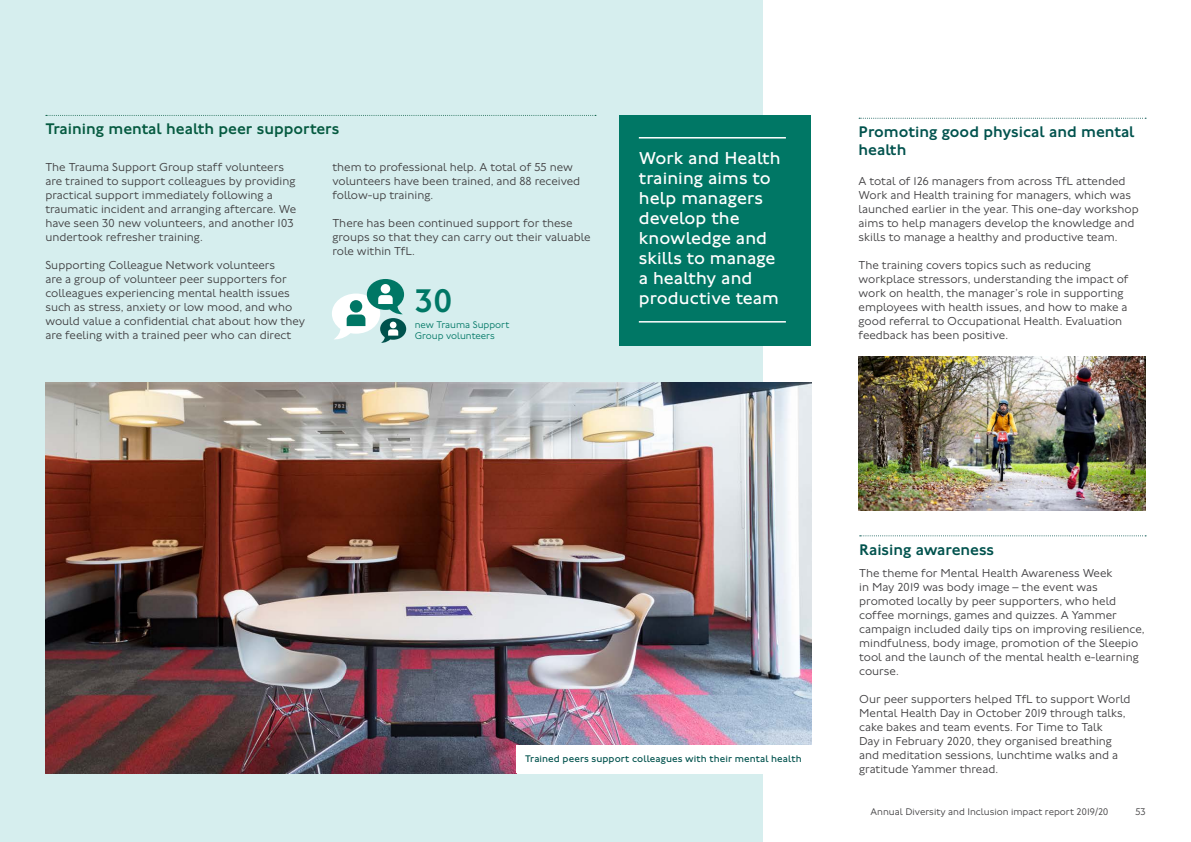
<style>
.page{position:relative;width:1191px;height:842px;background:#fff}
.page>*{position:absolute;margin:0;border:0;box-sizing:border-box;transform-origin:0 0}
.Infographic_Figure_Green_34_36_P{font:500 34px "Johnston 100";color:#007765}
.t1{font:18px/20px "Johnston 100";letter-spacing:.005em;color:#fff}
.Story_Header_16_18_H4{font:500 16px/18px "Johnston 100";color:#00524d}
.Story_Header_16_18_H4-2{font:500 16px "Johnston 100";color:#055a40}
.Body_12_14_P{font:300 12px/14px "Johnston 100";color:#414042}
.PictureCaption_10_12_P{font:10px "Johnston 100";letter-spacing:.01em;color:#00524d}
.t2{font:300 10px "Johnston 100";color:#414042}
.Infographic_Explanation_10_11_P{font:300 10px/11px "Johnston 100";color:#007765}
</style>
<div class="page">
<div style="left:0;top:0;width:763px;height:842px;background:#d6eeee"></div>
<svg style="left:46px;top:115px;width:550px;height:1px"></svg>
<img style="left:45px;top:382px;width:766px;height:391px">
<div style="left:516px;top:745px;width:294px;height:28px;background:#fff"></div>
<svg style="left:859px;top:118px;width:287px;height:1px"></svg>
<img style="left:858px;top:356px;width:287px;height:155px">
<svg style="left:859px;top:535px;width:287px;height:1px"></svg>
<div style="left:619px;top:115px;width:192px;height:231px;background:#007765"></div>
<hr style="left:639px;top:137px;width:147px;height:2px;background:#fff">
<hr style="left:639px;top:321px;width:147px;height:2px;background:#fff">
<svg style="left:332px;top:279px;width:74px;height:64px"></svg>
<h4 class="Story_Header_16_18_H4-2" style="left:45px;top:120px;width:295px">Training mental health peer supporters</h4>
<p class="Body_12_14_P" style="left:45px;top:161px;width:252px">The Trauma Support Group staff volunteers are trained to support colleagues by providing practical support immediately following a traumatic incident and arranging aftercare. We have seen 30 new volunteers, and another 103 undertook refresher training.</p>
<p class="Body_12_14_P" style="left:45px;top:259px;width:261px">Supporting Colleague Network volunteers<br>are a group of volunteer peer supporters for colleagues experiencing mental health issues such as stress, anxiety or low mood, and who would value a confidential chat about how they are feeling with a trained peer who can direct</p>
<p class="Body_12_14_P" style="left:332px;top:161px;width:249px">them to professional help. A total of 55 new volunteers have been trained, and 88 received follow-up training.</p>
<p class="Body_12_14_P" style="left:332px;top:217px;width:260px">There has been continued support for these groups so that they can carry out their valuable role within TfL.</p>
<p class="Infographic_Figure_Green_34_36_P" style="left:415px;top:282px;width:40px">30</p>
<p class="Infographic_Explanation_10_11_P" style="left:415px;top:320px;width:96px">new Trauma Support<br>Group volunteers</p>
<h2 class="t1" style="left:639px;top:148px;width:143px">Work and Health training aims to help managers develop the knowledge and skills to manage a healthy and productive team</h2>
<h4 class="Story_Header_16_18_H4" style="left:858px;top:123px;width:277px">Promoting good physical and mental health</h4>
<p class="Body_12_14_P" style="left:858px;top:175px;width:282px">A total of 126 managers from across TfL attended Work and Health training for managers, which was launched earlier in the year. This one-day workshop aims to help managers develop the knowledge and skills to manage a healthy and productive team.</p>
<p class="Body_12_14_P" style="left:858px;top:259px;width:271px">The training covers topics such as reducing workplace stressors, understanding the impact of work on health, the manager’s role in supporting employees with health issues, and how to make a good referral to Occupational Health. Evaluation feedback has been positive.</p>
<p class="PictureCaption_10_12_P" style="left:525px;top:753px;width:278px">Trained peers support colleagues with their mental health</p>
<h4 class="Story_Header_16_18_H4" style="left:859px;top:541px;width:136px">Raising awareness</h4>
<p class="Body_12_14_P" style="left:859px;top:567px;width:287px">The theme for Mental Health Awareness Week<br>in May 2019 was body image – the event was promoted locally by peer supporters, who held coffee mornings, games and quizzes. A Yammer campaign included daily tips on improving resilience, mindfulness, body image, promotion of the Sleepio tool and the launch of the mental health e-learning course.</p>
<p class="Body_12_14_P" style="left:859px;top:693px;width:273px">Our peer supporters helped TfL to support World Mental Health Day in October 2019 through talks, cake bakes and team events. For Time to Talk<br>Day in February 2020, they organised breathing and meditation sessions, lunchtime walks and a gratitude Yammer thread.</p>
<p class="t2" style="left:870px;top:807px;width:239px">Annual Diversity and Inclusion impact report 2019/20</p>
<p class="t2" style="left:1135px;top:807px;width:12px">53</p>
</div>
